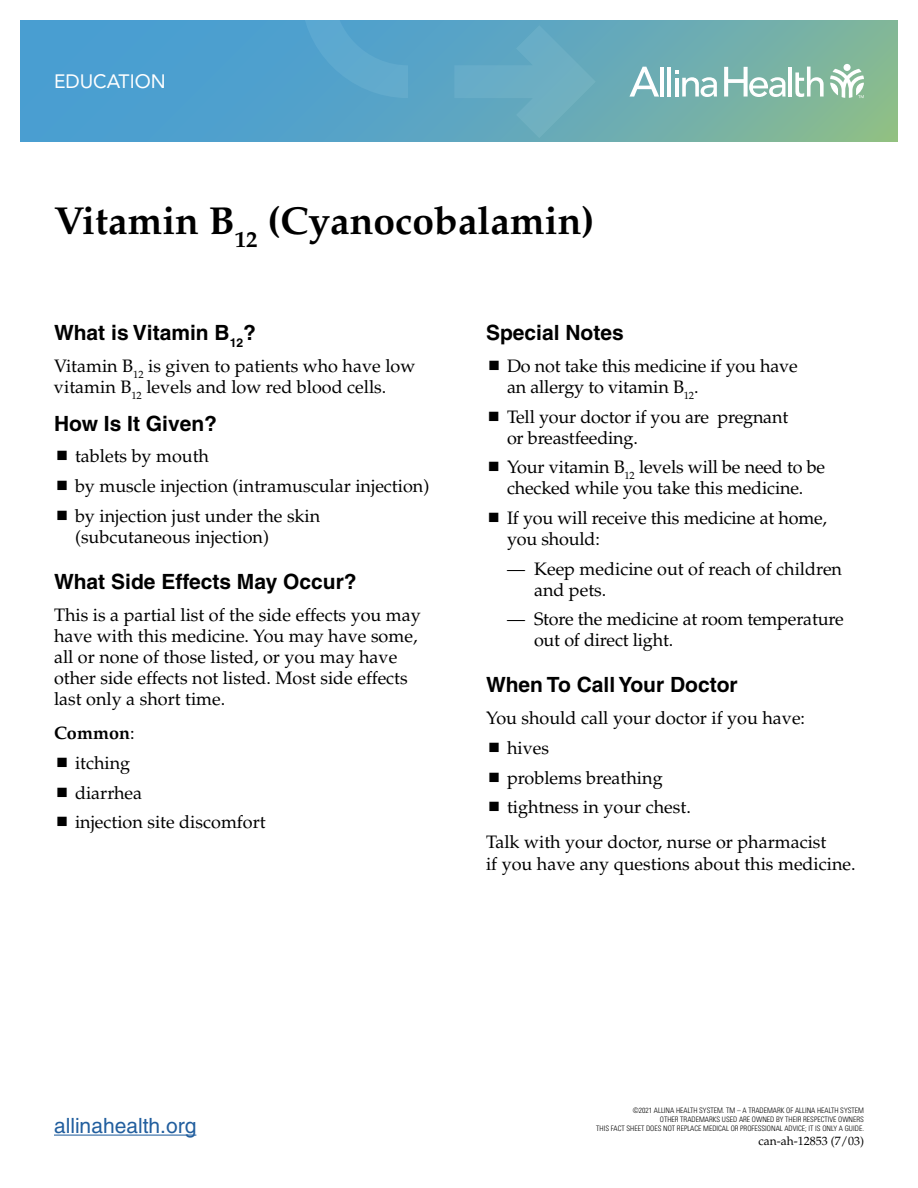
<style>
.page{position:relative;width:918px;height:1188px;background:#fff}
.page>*{position:absolute;margin:0;border:0;box-sizing:border-box;transform-origin:0 0}
.t1{font:700 39px "Palatino";color:#000}
.t2{font:700 21px "Helvetica";color:#000}
.t3{font:21px "Helvetica";color:#215e9e}
.t4{font:19.2px "Avenir LT Std";color:#fff}
.t5{font:18px/21px "Palatino";color:#000}
.t6{font:12px "Palatino";color:#000}
.t7{font:300 condensed 7.5px/9px "Univers";color:#000;text-align:right}
.s1{font-weight:700}
</style>
<div class="page">
<hr style="left:54px;top:1135px;width:142px;height:1px;background:#215e9e">
<svg style="left:20px;top:20px;width:878px;height:122px;background:#5fa7bc"></svg>
<svg style="left:830px;top:69px;width:34px;height:29px"></svg>
<div style="left:844px;top:64px;width:7px;height:7px;background:#fff;border-radius:50%"></div>
<hr style="left:660px;top:67px;width:4px;height:30px;background:#fff">
<hr style="left:667px;top:67px;width:4px;height:30px;background:#fff">
<hr style="left:789px;top:67px;width:3px;height:30px;background:#fff">
<svg style="left:795px;top:67px;width:29px;height:30px"></svg>
<svg style="left:675px;top:71px;width:42px;height:26px"></svg>
<svg style="left:629px;top:67px;width:30px;height:30px"></svg>
<svg style="left:724px;top:67px;width:62px;height:30px"></svg>
<svg style="left:454px;top:25px;width:142px;height:113px;background:#65aac1"></svg>
<svg style="left:301px;top:20px;width:127px;height:78px;background:#57a4cb"></svg>
<p class="t4" style="left:54px;top:70px;width:113px">EDUCATION</p>
<h1 class="t1" style="left:54px;top:198px;width:542px">Vitamin B<sub>12</sub> (Cyanocobalamin)</h1>
<p class="t2" style="left:54px;top:320px;width:204px">What is Vitamin B<sub>12</sub>?</p>
<p class="t5" style="left:54px;top:356px;width:363px">Vitamin B<sub>12</sub> is given to patients who have low vitamin B<sub>12</sub> levels and low red blood cells.</p>
<p class="t2" style="left:54px;top:410px;width:165px">How Is It Given?</p>
<p class="t5" style="left:75px;top:442px;width:356px;line-height:29.7px">tablets by mouth<br>by muscle injection (intramuscular injection) by injection just under the skin</p>
<p class="t5" style="left:75px;top:526px;width:196px">(subcutaneous injection)</p>
<p class="t2" style="left:54px;top:569px;width:304px">What Side Effects May Occur?</p>
<p class="t5" style="left:54px;top:604px;width:368px">This is a partial list of the side effects you may have with this medicine. You may have some, all or none of those listed, or you may have other side effects not listed. Most side effects last only a short time.</p>
<p class="t5" style="left:75px;top:718px;width:192px;line-height:29.7px;text-indent:-21px"><span class="s1">Common</span>:<br>itching<br>diarrhea<br>injection site discomfort</p>
<p class="t2" style="left:486px;top:320px;width:139px">Special Notes</p>
<p class="t5" style="left:507px;top:356px;width:292px">Do not take this medicine if you have an allergy to vitamin B<sub>12</sub>.</p>
<p class="t5" style="left:507px;top:406px;width:283px">Tell your doctor if you are pregnant or breastfeeding.</p>
<p class="t5" style="left:507px;top:457px;width:320px">Your vitamin B<sub>12</sub> levels will be need to be checked while you take this medicine.</p>
<p class="t5" style="left:507px;top:508px;width:322px">If you will receive this medicine at home, you should:</p>
<p class="t5" style="left:534px;top:558px;width:310px;text-indent:-27px">— Keep medicine out of reach of children and pets.</p>
<p class="t5" style="left:534px;top:609px;width:311px;text-indent:-27px">— Store the medicine at room temperature out of direct light.</p>
<p class="t2" style="left:486px;top:672px;width:253px">When To Call Your Doctor</p>
<p class="t5" style="left:507px;top:704px;width:300px;line-height:29.7px;text-indent:-21px">You should call your doctor if you have: hives<br>problems breathing<br>tightness in your chest.</p>
<p class="t5" style="left:486px;top:832px;width:371px">Talk with your doctor, nurse or pharmacist<br>if you have any questions about this medicine.</p>
<p class="t3" style="left:54px;top:1113px;width:144px">allinahealth.org</p>
<p class="t7" style="left:596px;top:1106px;width:269px">©2021 ALLINA HEALTH SYSTEM. TM – A TRADEMARK OF ALLINA HEALTH SYSTEM<br>OTHER TRADEMARKS USED ARE OWNED BY THEIR RESPECTIVE OWNERS<br>THIS FACT SHEET DOES NOT REPLACE MEDICAL OR PROFESSIONAL ADVICE; IT IS ONLY A GUIDE.</p>
<p class="t6" style="left:758px;top:1134px;width:107px">can-ah-12853 (7/03)</p>
</div>
